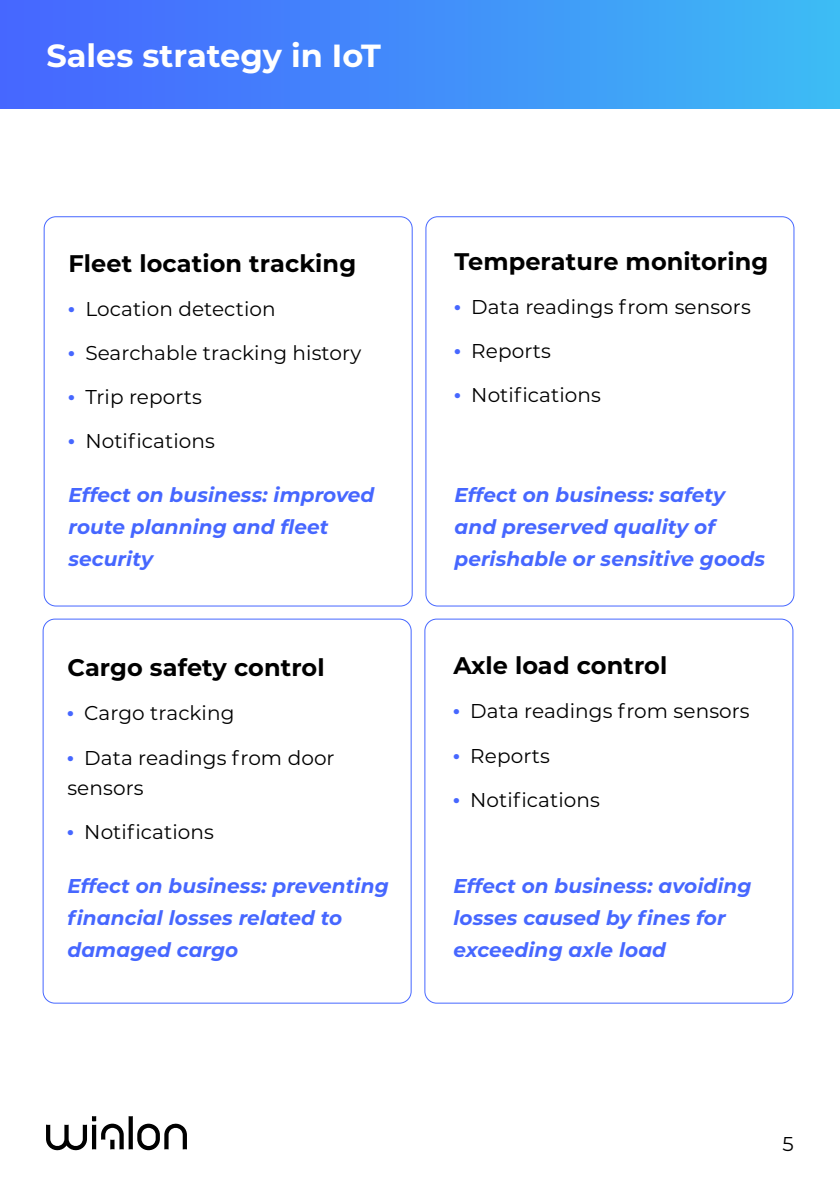
<style>
.page{position:relative;width:840px;height:1191px;background:#fff}
.page>*{position:absolute;margin:0;border:0;box-sizing:border-box;transform-origin:0 0}
.t1{font:700 32px "Montserrat";color:#fff}
.t2{font:700 24px "Montserrat";letter-spacing:.005em;color:#000}
.t3{font:italic 700 20px/32px "Montserrat";letter-spacing:.005em;color:#4667ff}
.t4{font:20px/30px "Montserrat";letter-spacing:.005em;color:#000}
</style>
<div class="page">
<div style="left:0;top:0;width:839px;height:108px;background:linear-gradient(to right,#4663ff,#3dbaf4)"></div>
<svg style="left:46px;top:1116px;width:141px;height:35px"></svg>
<div style="left:44px;top:216px;width:368px;height:390px;border:1px solid #4667ff;border-radius:12px"></div>
<div style="left:425px;top:216px;width:369px;height:390px;border:1px solid #4667ff;border-radius:12px"></div>
<div style="left:43px;top:618px;width:368px;height:385px;border:1px solid #4667ff;border-radius:12px"></div>
<div style="left:424px;top:618px;width:369px;height:385px;border:1px solid #4667ff;border-radius:12px"></div>
<h1 class="t1" style="left:46px;top:33px;width:336px">Sales strategy in IoT</h1>
<p class="t2" style="left:68px;top:246px;width:289px">Fleet location tracking</p>
<p class="t4" style="left:68px;top:293px;width:209px"><sup>.</sup> Location detection</p>
<p class="t4" style="left:68px;top:337px;width:294px"><sup>.</sup> Searchable tracking history</p>
<p class="t4" style="left:68px;top:381px;width:135px"><sup>.</sup> Trip reports</p>
<p class="t4" style="left:68px;top:425px;width:148px"><sup>.</sup> Notifications</p>
<p class="t3" style="left:68px;top:478px;width:307px">Effect on business: improved route planning and fleet security</p>
<p class="t2" style="left:67px;top:650px;width:259px">Cargo safety control</p>
<p class="t4" style="left:67px;top:697px;width:168px"><sup>.</sup> Cargo tracking</p>
<p class="t4" style="left:67px;top:741px;width:268px"><sup>.</sup> Data readings from door sensors</p>
<p class="t4" style="left:67px;top:815px;width:148px"><sup>.</sup> Notifications</p>
<p class="t3" style="left:67px;top:868px;width:323px">Effect on business: preventing financial losses related to damaged cargo</p>
<p class="t2" style="left:454px;top:244px;width:315px">Temperature monitoring</p>
<p class="t4" style="left:454px;top:291px;width:298px"><sup>.</sup> Data readings from sensors</p>
<p class="t4" style="left:454px;top:335px;width:98px"><sup>.</sup> Reports</p>
<p class="t4" style="left:454px;top:379px;width:148px"><sup>.</sup> Notifications</p>
<p class="t3" style="left:454px;top:478px;width:312px">Effect on business: safety and preserved quality of perishable or sensitive goods</p>
<p class="t2" style="left:453px;top:648px;width:215px">Axle load control</p>
<p class="t4" style="left:453px;top:695px;width:298px"><sup>.</sup> Data readings from sensors</p>
<p class="t4" style="left:453px;top:739px;width:98px"><sup>.</sup> Reports</p>
<p class="t4" style="left:453px;top:783px;width:148px"><sup>.</sup> Notifications</p>
<p class="t3" style="left:453px;top:868px;width:299px">Effect on business: avoiding losses caused by fines for exceeding axle load</p>
<p class="t4" style="left:782px;top:1128px;width:13px">5</p>
</div>
